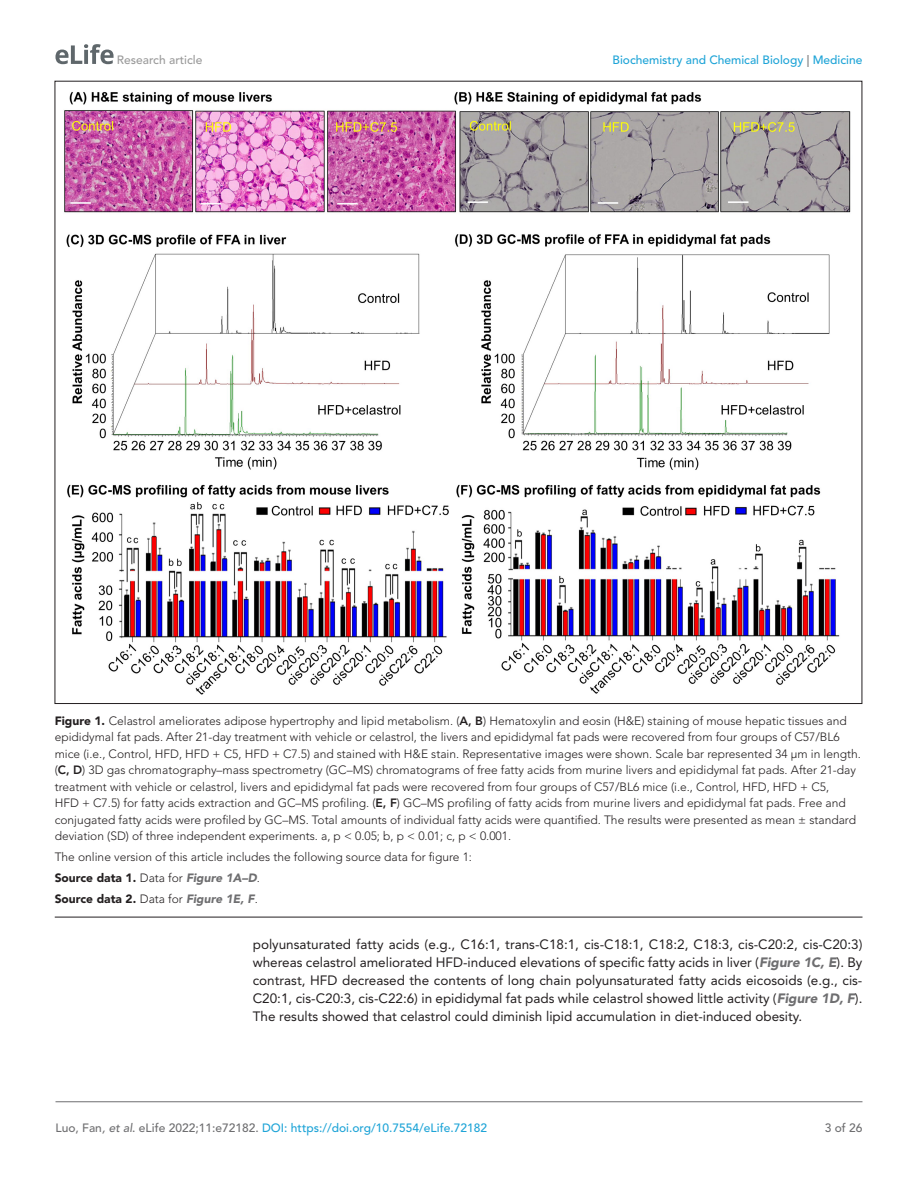
<style>
.page{position:relative;width:918px;height:1188px;background:#fff}
.page>*{position:absolute;margin:0;border:0;box-sizing:border-box;transform-origin:0 0}
.t1{font:13.5px/18px "Avenir LT Std";color:#231f20;text-align:justify}
.t2{font:300 12px/16.5px "Avenir LT Std";color:#231f20}
.t3{font:500 12px "Avenir LT Std";color:#1ea4d7}
.t4{font:500 12px "Avenir LT Std";color:#9a9a9a}
.t5{font:500 12px "Avenir LT Std";color:#6e6e70}
.s1{color:#6e6e70}
.s2{font-weight:900}
.s3{font-weight:800}
.s4{font-weight:900;font-style:italic;color:#6e6e70}
.s5{font-style:italic;color:#6e6e70}
</style>
<div class="page">
<svg style="left:55px;top:44px;width:59px;height:20px"></svg>
<hr style="left:56px;top:1101px;width:806px;height:1px;background:#6e6e70">
<hr style="left:55px;top:917px;width:807px;height:1px;background:#231f20">
<img style="left:64px;top:91px;width:787px;height:604px">
<p class="t4" style="left:117px;top:53px;width:87px">Research article</p>
<p class="t3" style="left:612px;top:53px;width:252px">Biochemistry and Chemical Biology <span class="s1">|</span> Medicine</p>
<p class="t2" style="left:55px;top:712px;width:808px"><span class="s2">Figure 1.</span> Celastrol ameliorates adipose hypertrophy and lipid metabolism. (<span class="s3">A, B</span>) Hematoxylin and eosin (H&amp;E) staining of mouse hepatic tissues and epididymal fat pads. After 21-day treatment with vehicle or celastrol, the livers and epididymal fat pads were recovered from four groups of C57/BL6 mice (i.e., Control, HFD, HFD + C5, HFD + C7.5) and stained with H&amp;E stain. Representative images were shown. Scale bar represented 34 μm in length. (<span class="s3">C, D</span>) 3D gas chromatography–mass spectrometry (GC–MS) chromatograms of free fatty acids from murine livers and epididymal fat pads. After 21-day treatment with vehicle or celastrol, livers and epididymal fat pads were recovered from four groups of C57/BL6 mice (i.e., Control, HFD, HFD + C5,<br>HFD + C7.5) for fatty acids extraction and GC–MS profiling. (<span class="s3">E, F</span>) GC–MS profiling of fatty acids from murine livers and epididymal fat pads. Free and conjugated fatty acids were profiled by GC–MS. Total amounts of individual fatty acids were quantified. The results were presented as mean ± standard deviation (SD) of three independent experiments. a, p &lt; 0.05; b, p &lt; 0.01; c, p &lt; 0.001.</p>
<p class="t2" style="left:55px;top:847px;width:419px;line-height:21px">The online version of this article includes the following source data for figure 1:<br><span class="s2">Source data 1.</span> Data for <span class="s4">Figure 1A–D</span>.<br><span class="s2">Source data 2.</span> Data for <span class="s4">Figure 1E, F</span>.</p>
<p class="t1" style="left:253px;top:936px;width:611px">polyunsaturated fatty acids (e.g., C16:1, trans-C18:1, cis-C18:1, C18:2, C18:3, cis-C20:2, cis-C20:3) whereas celastrol ameliorated HFD-induced elevations of specific fatty acids in liver (<span class="s4">Figure 1C, E</span>). By contrast, HFD decreased the contents of long chain polyunsaturated fatty acids eicosoids (e.g., cis-C20:1, cis-C20:3, cis-C22:6) in epididymal fat pads while celastrol showed little activity (<span class="s4">Figure 1D, F</span>).<br>The results showed that celastrol could diminish lipid accumulation in diet-induced obesity.</p>
<p class="t3" style="left:56px;top:1121px;width:433px"><span class="s1">Luo, Fan</span><span class="s5">, et al</span><span class="s1">. eLife 2022;11:e72182.</span> DOI: https://doi.org/10.7554/eLife.72182</p>
<p class="t5" style="left:825px;top:1121px;width:39px">3 of 26</p>
</div>
